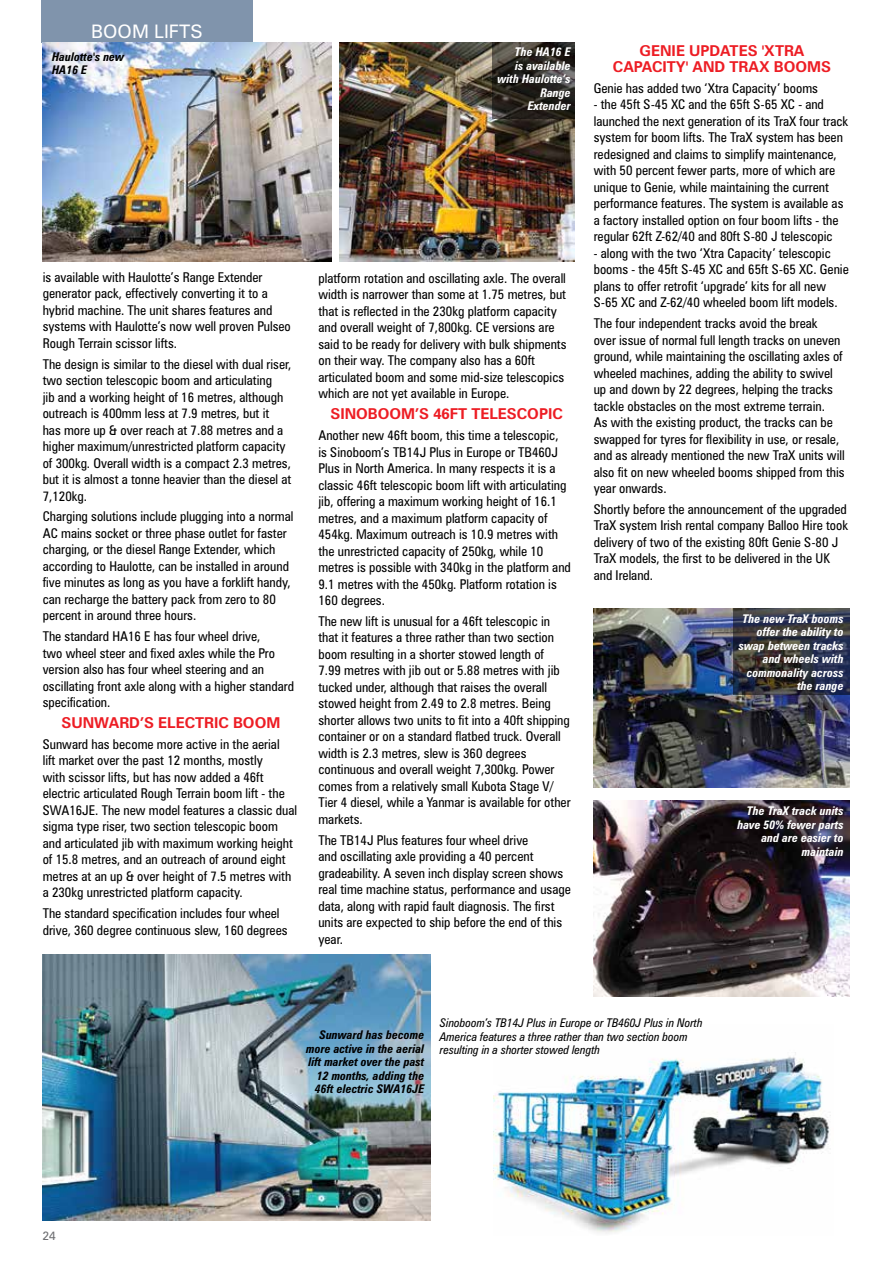
<style>
.page{position:relative;width:893px;height:1263px;background:#fff}
.page>*{position:absolute;margin:0;border:0;box-sizing:border-box;transform-origin:0 0}
.t1{font:18.6px "Zurich BT";color:#fff}
.t2{font:700 15px/16.5px "Zurich BT";color:#ed1d24}
.t3{font:condensed 13.5px/16.5px "Zurich BT";color:#000}
.t4{font:italic 700 condensed 12px/13.5px "Zurich BT";color:#fff;text-align:right}
.t5{font:italic condensed 12px/13.5px "Zurich BT";color:#000}
.t6{font:italic 700 condensed 12px/13.5px "Zurich BT";color:#000}
.t7{font:12px "Zurich BT";color:#6d6e71}
</style>
<div class="page">
<div style="left:41px;top:0;width:212px;height:43px;background:#8094ac"></div>
<img style="left:43px;top:43px;width:288px;height:218px">
<img style="left:340px;top:43px;width:235px;height:218px">
<img style="left:43px;top:955px;width:388px;height:265px">
<img style="left:493px;top:1052px;width:338px;height:182px">
<img style="left:594px;top:608px;width:256px;height:179px">
<img style="left:594px;top:800px;width:256px;height:196px">
<svg style="left:733px;top:608px;width:117px;height:86px;background:#343640"></svg>
<svg style="left:493px;top:43px;width:82px;height:76px;background:#2e2b25"></svg>
<h1 class="t1" style="left:91px;top:20px;width:111px">BOOM LIFTS</h1>
<p class="t6" style="left:52px;top:50px;width:74px">Haulotte's new<br>HA16 E</p>
<p class="t4" style="left:497px;top:45px;width:75px">The HA16 E<br>is available with Haulotte’s<br>Range<br>Extender</p>
<p class="t3" style="left:43px;top:269px;width:250px">is available with Haulotte’s Range Extender generator pack, effectively converting it to a hybrid machine. The unit shares features and systems with Haulotte’s now well proven Pulseo Rough Terrain scissor lifts.</p>
<p class="t3" style="left:43px;top:355px;width:250px">The design is similar to the diesel with dual riser, two section telescopic boom and articulating<br>jib and a working height of 16 metres, although outreach is 400mm less at 7.9 metres, but it<br>has more up &amp; over reach at 7.88 metres and a higher maximum/unrestricted platform capacity of 300kg. Overall width is a compact 2.3 metres, but it is almost a tonne heavier than the diesel at 7,120kg.</p>
<p class="t3" style="left:43px;top:508px;width:252px">Charging solutions include plugging into a normal AC mains socket or three phase outlet for faster charging, or the diesel Range Extender, which according to Haulotte, can be installed in around five minutes as long as you have a forklift handy, can recharge the battery pack from zero to 80 percent in around three hours.</p>
<p class="t3" style="left:43px;top:628px;width:253px">The standard HA16 E has four wheel drive,<br>two wheel steer and fixed axles while the Pro version also has four wheel steering and an oscillating front axle along with a higher standard specification.</p>
<p class="t2" style="left:62px;top:714px;width:184px">SUNWARD’S ELECTRIC BOOM</p>
<p class="t3" style="left:43px;top:736px;width:256px">Sunward has become more active in the aerial<br>lift market over the past 12 months, mostly<br>with scissor lifts, but has now added a 46ft electric articulated Rough Terrain boom lift - the SWA16JE. The new model features a classic dual sigma type riser, two section telescopic boom and articulated jib with maximum working height of 15.8 metres, and an outreach of around eight metres at an up &amp; over height of 7.5 metres with a 230kg unrestricted platform capacity.</p>
<p class="t3" style="left:43px;top:905px;width:246px">The standard specification includes four wheel drive, 360 degree continuous slew, 160 degrees</p>
<p class="t3" style="left:318px;top:270px;width:250px">platform rotation and oscillating axle. The overall width is narrower than some at 1.75 metres, but that is reflected in the 230kg platform capacity and overall weight of 7,800kg. CE versions are said to be ready for delivery with bulk shipments on their way. The company also has a 60ft articulated boom and some mid-size telescopics which are not yet available in Europe.</p>
<p class="t2" style="left:330px;top:406px;width:39px">SINOBOOM</p>
<p class="t2" style="left:415px;top:406px;width:149px">’S 46FT TELESCOPIC</p>
<p class="t3" style="left:318px;top:427px;width:254px">Another new 46ft boom, this time a telescopic,<br>is Sinoboom’s TB14J Plus in Europe or TB460J Plus in North America. In many respects it is a classic 46ft telescopic boom lift with articulating jib, offering a maximum working height of 16.1 metres, and a maximum platform capacity of 454kg. Maximum outreach is 10.9 metres with the unrestricted capacity of 250kg, while 10 metres is possible with 340kg in the platform and 9.1 metres with the 450kg. Platform rotation is 160 degrees.</p>
<p class="t3" style="left:318px;top:613px;width:254px">The new lift is unusual for a 46ft telescopic in that it features a three rather than two section boom resulting in a shorter stowed length of<br>7.99 metres with jib out or 5.88 metres with jib tucked under, although that raises the overall stowed height from 2.49 to 2.8 metres. Being shorter allows two units to fit into a 40ft shipping container or on a standard flatbed truck. Overall width is 2.3 metres, slew is 360 degrees continuous and overall weight 7,300kg. Power comes from a relatively small Kubota Stage V/ Tier 4 diesel, while a Yanmar is available for other markets.</p>
<p class="t3" style="left:318px;top:831px;width:254px">The TB14J Plus features four wheel drive<br>and oscillating axle providing a 40 percent gradeability. A seven inch display screen shows real time machine status, performance and usage data, along with rapid fault diagnosis. The first units are expected to ship before the end of this year.</p>
<p class="t2" style="left:613px;top:42px;width:193px;text-indent:27px">GENIE UPDATES 'XTRA<br>CAPACITY' AND TRAX BOOMS</p>
<p class="t3" style="left:594px;top:80px;width:226px">Genie has added two ‘Xtra Capacity’ booms</p>
<p class="t3" style="left:594px;top:96px;width:256px">- the 45ft S-45 XC and the 65ft S-65 XC - and launched the next generation of its TraX four track system for boom lifts. The TraX system has been redesigned and claims to simplify maintenance, with 50 percent fewer parts, more of which are unique to Genie, while maintaining the current performance features. The system is available as a factory installed option on four boom lifts - the regular 62ft Z-62/40 and 80ft S-80 J telescopic</p>
<p class="t3" style="left:594px;top:245px;width:257px">- along with the two ‘Xtra Capacity’ telescopic booms - the 45ft S-45 XC and 65ft S-65 XC. Genie plans to offer retrofit ‘upgrade’ kits for all new S-65 XC and Z-62/40 wheeled boom lift models.</p>
<p class="t3" style="left:594px;top:315px;width:253px">The four independent tracks avoid the break<br>over issue of normal full length tracks on uneven ground, while maintaining the oscillating axles of wheeled machines, adding the ability to swivel up and down by 22 degrees, helping the tracks tackle obstacles on the most extreme terrain.<br>As with the existing product, the tracks can be swapped for tyres for flexibility in use, or resale, and as already mentioned the new TraX units will also fit on new wheeled booms shipped from this year onwards.</p>
<p class="t3" style="left:594px;top:501px;width:256px">Shortly before the announcement of the upgraded TraX system Irish rental company Balloo Hire took delivery of two of the existing 80ft Genie S-80 J TraX models, the first to be delivered in the UK and Ireland.</p>
<p class="t4" style="left:739px;top:612px;width:106px">The new TraX booms offer the ability to swap between tracks and wheels with commonality across the range</p>
<p class="t4" style="left:737px;top:804px;width:108px">The TraX track units have 50% fewer parts and are easier to maintain</p>
<p class="t6" style="left:306px;top:1028px;width:120px;text-align:right">Sunward has become more active in the aerial lift market over the past<br>12 months, adding the<br>46ft electric SWA16JE</p>
<p class="t5" style="left:440px;top:1016px;width:264px">Sinoboom’s TB14J Plus in Europe or TB460J Plus in North<br>America features a three rather than two section boom resulting in a shorter stowed length</p>
<p class="t7" style="left:43px;top:1229px;width:15px">24</p>
</div>
